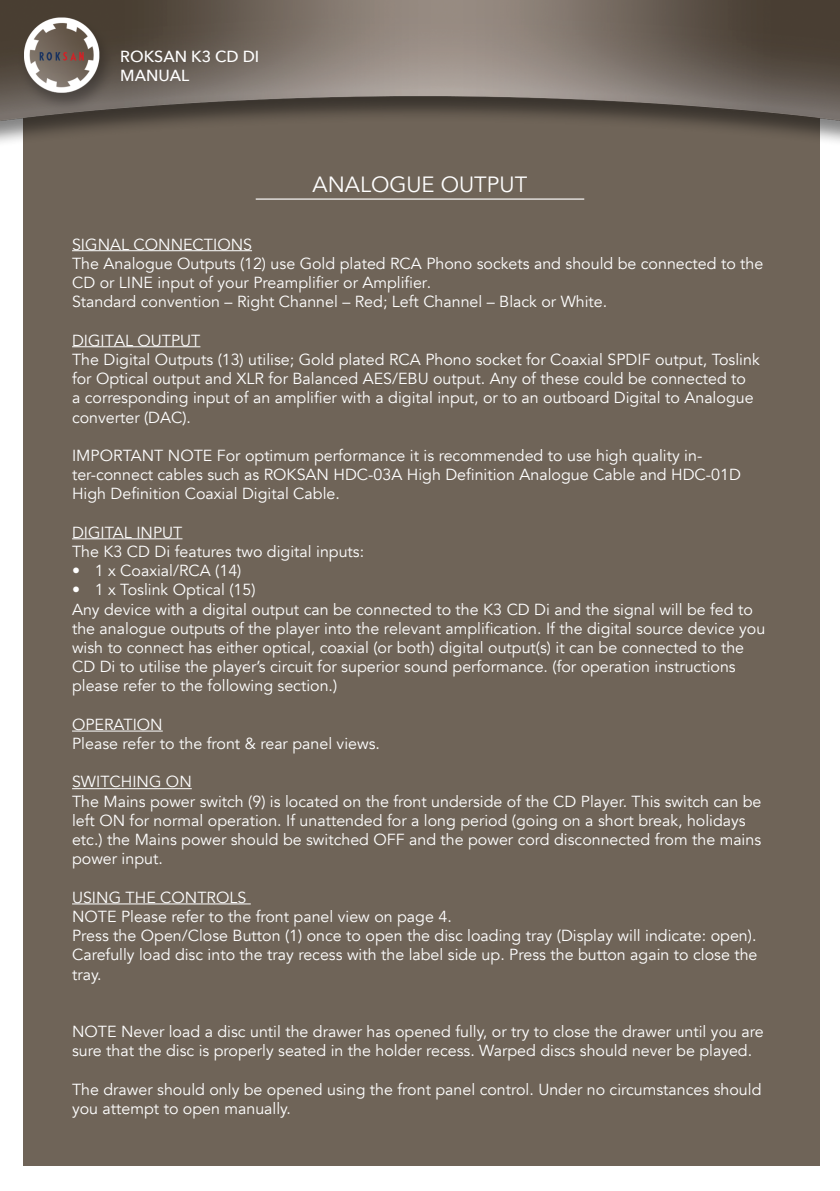
<style>
.page{position:relative;width:840px;height:1191px;background:#fff}
.page>*{position:absolute;margin:0;border:0;box-sizing:border-box;transform-origin:0 0}
.Subheader{font:22px "Avenir";color:#fff}
.Fließtext{font:16px/19.2px "Avenir";color:#fff}
.FAT_Fließtext{font:16px "Avenir";color:#fff}
.Lined_Header{font:16px "Avenir";color:#fff}
.t1{font:500 16px/19.2px "Avenir Next";color:#fff}
.s1{font-style:inherit}
</style>
<div class="page">
<img style="left:0;top:0;width:839px;height:1166px">
<hr style="left:72px;top:730px;width:91px;height:1px;background:#fff">
<hr style="left:72px;top:788px;width:120px;height:1px;background:#fff">
<hr style="left:72px;top:903px;width:179px;height:1px;background:#fff">
<hr style="left:255px;top:198px;width:329px;height:2px;background:#fff">
<hr style="left:72px;top:250px;width:180px;height:1px;background:#fff">
<hr style="left:72px;top:346px;width:128px;height:1px;background:#fff">
<hr style="left:72px;top:538px;width:110px;height:1px;background:#fff">
<p class="t1" style="left:120px;top:46px;width:140px">ROKSAN K3 CD DI<br>MANUAL</p>
<p class="Subheader" style="left:312px;top:171px;width:216px">ANALOGUE OUTPUT</p>
<p class="Fließtext" style="left:72px;top:235px;width:692px">SIGNAL CONNECTIONS<br>The Analogue Outputs (12) use Gold plated RCA Phono sockets and should be connected to the CD or LINE input of your Preamplifier or Amplifier.<br>Standard convention – Right Channel – Red; Left Channel – Black or White.</p>
<p class="Fließtext" style="left:72px;top:331px;width:688px">DIGITAL OUTPUT<br>The Digital Outputs (13) utilise; Gold plated RCA Phono socket for Coaxial SPDIF output, Toslink for Optical output and XLR for Balanced AES/EBU output. Any of these could be connected to<br>a corresponding input of an amplifier with a digital input, or to an outboard Digital to Analogue converter (DAC).</p>
<p class="Fließtext" style="left:72px;top:446px;width:670px"><span class="s1">IMPORTANT NOTE</span> For optimum performance it is recommended to use high quality in&shy;ter-connect cables such as ROKSAN HDC-03A High Definition Analogue Cable and HDC-01D<br>High Definition Coaxial Digital Cable.</p>
<p class="Fließtext" style="left:72px;top:523px;width:293px">DIGITAL INPUT<br>The K3 CD Di features two digital inputs:</p>
<p class="Fließtext" style="left:72px;top:561px;width:171px">• 1 x Coaxial/RCA (14)</p>
<p class="Fließtext" style="left:72px;top:580px;width:694px">• 1 x Toslink Optical (15)<br>Any device with a digital output can be connected to the K3 CD Di and the signal will be fed to the analogue outputs of the player into the relevant amplification. If the digital source device you wish to connect has either optical, coaxial (or both) digital output(s) it can be connected to the CD Di to utilise the player’s circuit for superior sound performance. (for operation instructions please refer to the following section.)</p>
<p class="Lined_Header" style="left:72px;top:715px;width:92px">OPERATION</p>
<p class="Fließtext" style="left:72px;top:734px;width:309px">Please refer to the front &amp; rear panel views.</p>
<p class="Lined_Header" style="left:72px;top:772px;width:121px">SWITCHING ON</p>
<p class="Fließtext" style="left:72px;top:792px;width:690px">The Mains power switch (9) is located on the front underside of the CD Player. This switch can be left ON for normal operation. If unattended for a long period (going on a short break, holidays etc.) the Mains power should be switched OFF and the power cord disconnected from the mains power input.</p>
<p class="Lined_Header" style="left:72px;top:887px;width:176px">USING THE CONTROLS</p>
<p class="FAT_Fließtext" style="left:72px;top:907px;width:381px"><span class="s1">NOTE</span> Please refer to the front panel view on page 4.</p>
<p class="Fließtext" style="left:72px;top:926px;width:686px;text-align:justify">Press the Open/Close Button (1) once to open the disc loading tray (Display will indicate: open).<br>Carefully load disc into the tray recess with the label side up. Press the button again to close the tray.</p>
<p class="Fließtext" style="left:72px;top:1022px;width:692px"><span class="s1">NOTE</span> Never load a disc until the drawer has opened fully, or try to close the drawer until you are sure that the disc is properly seated in the holder recess. Warped discs should never be played.</p>
<p class="Fließtext" style="left:72px;top:1080px;width:690px">The drawer should only be opened using the front panel control. Under no circumstances should you attempt to open manually.</p>
</div>
